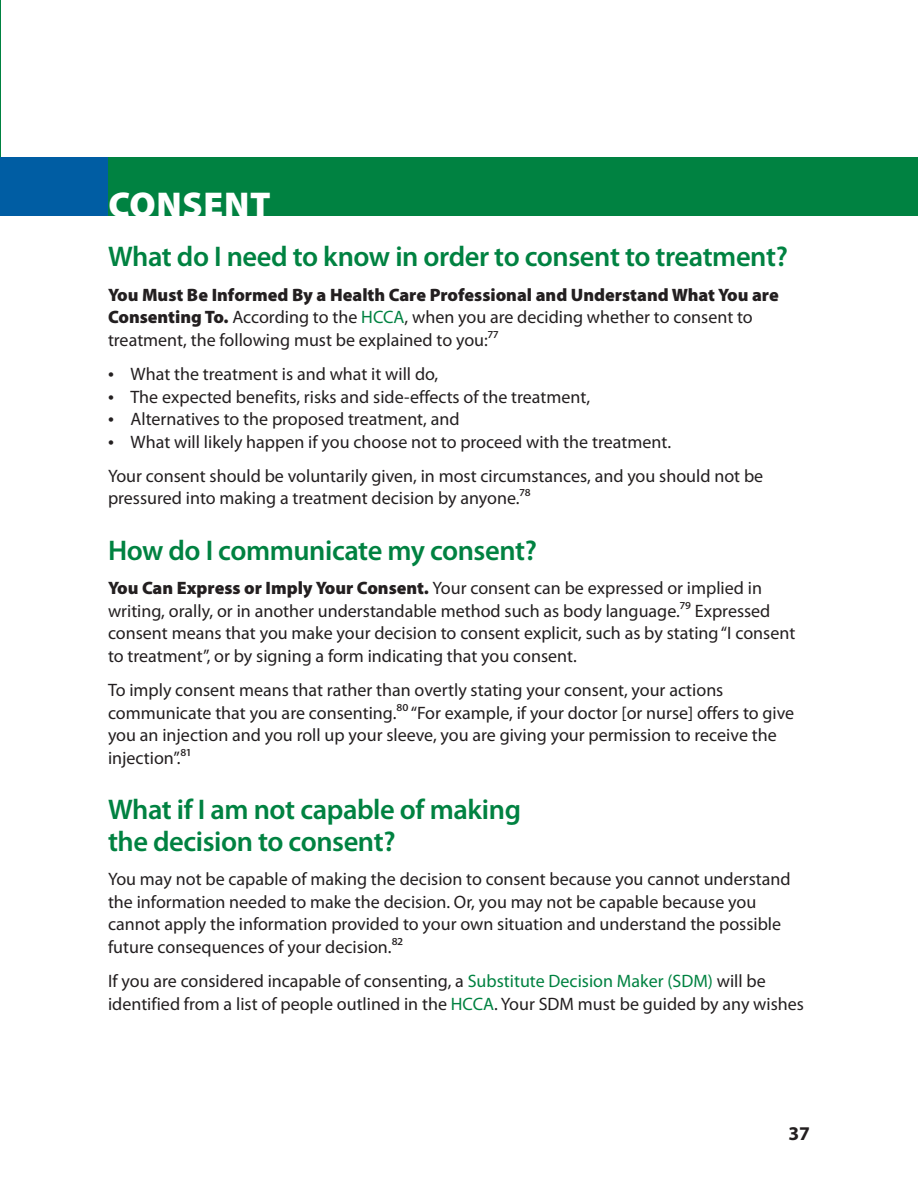
<style>
.page{position:relative;width:918px;height:1188px;background:#fff}
.page>*{position:absolute;margin:0;border:0;box-sizing:border-box;transform-origin:0 0}
.t1{font:900 36px "Myriad Pro";letter-spacing:.02em;color:#fff}
.t2{font:600 28.5px/31.5px "Myriad Pro";letter-spacing:-.015em;color:#008241}
.t3{font:700 19.5px "Myriad Pro";color:#231f20}
.t4{font:18px/22.5px "Myriad Pro";color:#231f20}
.s1{font-weight:900}
.s2{color:#008241}
.s3{font-size:21px}
</style>
<div class="page">
<div style="left:108px;top:158px;width:810px;height:58px;background:#008241"></div>
<div style="left:0;top:157px;width:108px;height:59px;background:#005da3"></div>
<h1 class="t1" style="left:108px;top:191px;width:164px">CONSENT</h1>
<h2 class="t2" style="left:108px;top:243px;width:681px">What do I need to know in order to consent to treatment?</h2>
<p class="t4" style="left:108px;top:285px;width:672px"><span class="s1">You Must Be Informed By a Health Care Professional and Understand What You are<br>Consenting To.</span> According to the <span class="s2">HCCA</span>, when you are deciding whether to consent to treatment, the following must be explained to you:77</p>
<p class="t4" style="left:108px;top:364px;width:332px"><span class="s3">•</span> What the treatment is and what it will do,</p>
<p class="t4" style="left:108px;top:387px;width:484px"><span class="s3">•</span> The expected benefits, risks and side-effects of the treatment,</p>
<p class="t4" style="left:108px;top:409px;width:353px"><span class="s3">•</span> Alternatives to the proposed treatment, and</p>
<p class="t4" style="left:108px;top:426px;width:657px;line-height:34.2px"><span class="s3">•</span> What will likely happen if you choose not to proceed with the treatment.<br>Your consent should be voluntarily given, in most circumstances, and you should not be</p>
<p class="t4" style="left:108px;top:489px;width:424px">pressured into making a treatment decision by anyone.78</p>
<h2 class="t2" style="left:108px;top:537px;width:431px">How do I communicate my consent?</h2>
<p class="t4" style="left:108px;top:579px;width:689px"><span class="s1">You Can Express or Imply Your Consent.</span> Your consent can be expressed or implied in writing, orally, or in another understandable method such as body language.79 Expressed consent means that you make your decision to consent explicit, such as by stating “I consent to treatment”, or by signing a form indicating that you consent.</p>
<p class="t4" style="left:108px;top:681px;width:688px">To imply consent means that rather than overtly stating your consent, your actions communicate that you are consenting.80 “For example, if your doctor [or nurse] offers to give you an injection and you roll up your sleeve, you are giving your permission to receive the injection”.81</p>
<h2 class="t2" style="left:108px;top:796px;width:415px">What if I am not capable of making the decision to consent?</h2>
<p class="t4" style="left:108px;top:870px;width:684px">You may not be capable of making the decision to consent because you cannot understand the information needed to make the decision. Or, you may not be capable because you cannot apply the information provided to your own situation and understand the possible future consequences of your decision.82</p>
<p class="t4" style="left:108px;top:972px;width:698px">If you are considered incapable of consenting, a <span class="s2">Substitute Decision Maker (SDM)</span> will be identified from a list of people outlined in the <span class="s2">HCCA</span>. Your SDM must be guided by any wishes</p>
<p class="t3" style="left:788px;top:1126px;width:23px">37</p>
</div>
